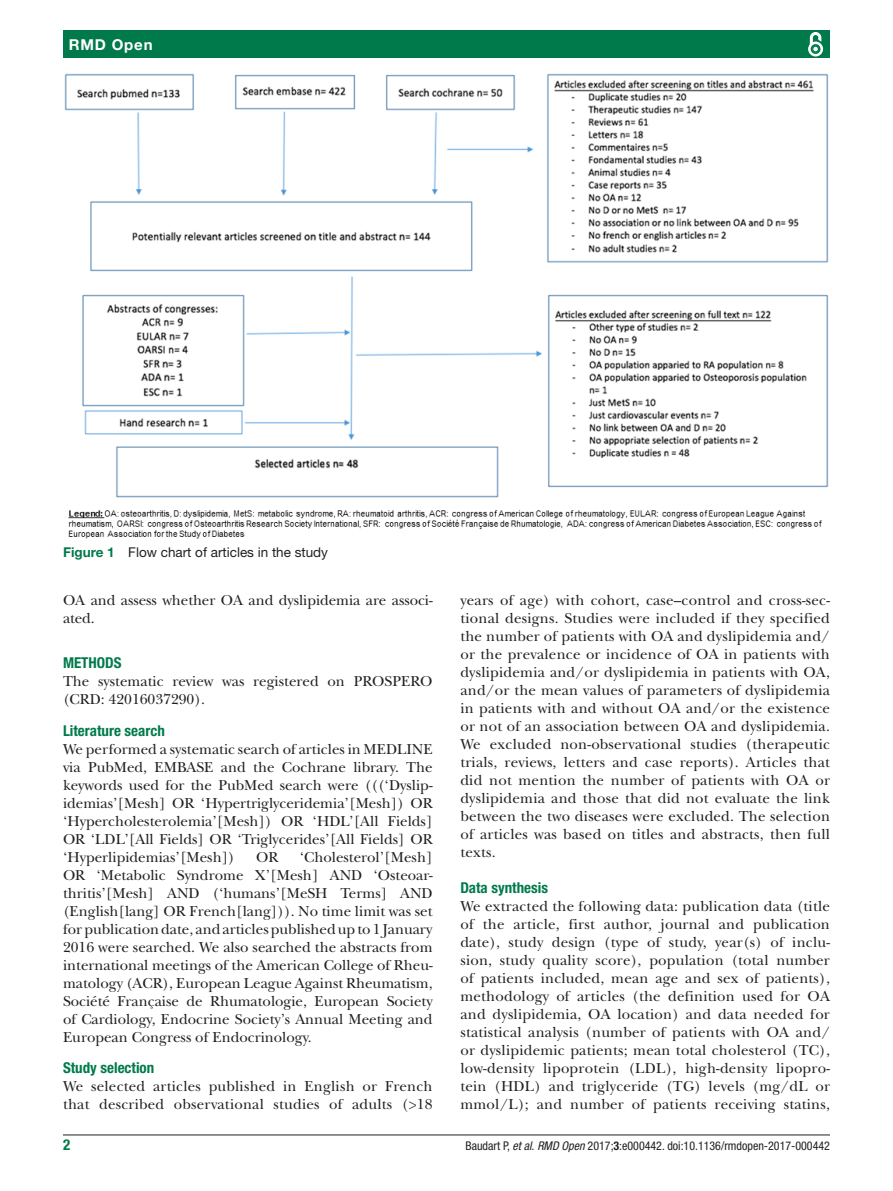
<style>
.page{position:relative;width:893px;height:1191px;background:#fff}
.page>*{position:absolute;margin:0;border:0;box-sizing:border-box;transform-origin:0 0}
.t1{font:15px/18px "New Baskerville";color:#231f20;text-align:justify}
.t2{font:700 condensed 15px "Helvetica Neue LT Std";color:#007a4b}
.t3{font:700 15px "Helvetica Neue LT Std";letter-spacing:.055em;color:#fff}
.t4{font:13.5px "Helvetica Neue LT Std";color:#231f20}
.t5{font:condensed 12px "Helvetica Neue LT Std";color:#231f20}
.s1{font-weight:700;color:#007a4b}
.s2{font-style:italic}
.s3{font-weight:700}
</style>
<div class="page">
<hr style="left:63px;top:1134px;width:767px;height:1px;background:#231f20">
<div style="left:63px;top:31px;width:767px;height:27px;background:#007a4b"></div>
<svg style="left:808px;top:32px;width:16px;height:25px"></svg>
<div style="left:812px;top:45px;width:7px;height:8px;border:1px solid #007a4b;border-radius:50%"></div>
<img style="left:64px;top:73px;width:765px;height:466px">
<p class="t3" style="left:69px;top:35px;width:85px">RMD Open</p>
<p class="t4" style="left:63px;top:544px;width:267px"><span class="s1">Figure 1</span> Flow chart of articles in the study</p>
<p class="t1" style="left:63px;top:591px;width:371px">OA and assess whether OA and dyslipidemia are associ&shy;ated.</p>
<p class="t2" style="left:63px;top:654px;width:60px">Methods</p>
<p class="t1" style="left:63px;top:672px;width:371px">The systematic review was registered on PROSPERO (CRD: 42016037290).</p>
<p class="t2" style="left:63px;top:721px;width:103px">Literature search</p>
<p class="t1" style="left:63px;top:740px;width:371px">We performed a systematic search of articles in MEDLINE via PubMed, EMBASE and the Cochrane library. The keywords used for the PubMed search were (((‘Dyslip&shy;idemias’[Mesh] OR ‘Hypertriglyceridemia’[Mesh]) OR ‘Hypercholesterolemia’[Mesh]) OR ‘HDL’[All Fields] OR ‘LDL’[All Fields] OR ‘Triglycerides’[All Fields] OR ‘Hyperlipidemias’[Mesh])</p>
<p class="t1" style="left:63px;top:848px;width:371px;text-indent:237px">‘Cholesterol’[Mesh] OR ‘Metabolic Syndrome X’[Mesh] AND ‘Osteoar&shy;thritis’[Mesh] AND (‘humans’[MeSH Terms] AND (English[lang] OR French[lang])). No time limit was set for publication date, and articles published up to 1 January 2016 were searched. We also searched the abstracts from international meetings of the American College of Rheu&shy;matology (ACR), European League Against Rheumatism, Société Française de Rhumatologie, European Society of Cardiology, Endocrine Society’s Annual Meeting and European Congress of Endocrinology.</p>
<p class="t2" style="left:63px;top:1059px;width:93px">Study selection</p>
<p class="t1" style="left:63px;top:1077px;width:371px">We selected articles published in English or French that described observational studies of adults (&gt;18</p>
<p class="t1" style="left:256px;top:848px;width:24px">OR</p>
<p class="t1" style="left:460px;top:591px;width:371px">years of age) with cohort, case–control and cross-sec&shy;tional designs. Studies were included if they specified the number of patients with OA and dyslipidemia and/ or the prevalence or incidence of OA in patients with dyslipidemia and/or dyslipidemia in patients with OA, and/or the mean values of parameters of dyslipidemia in patients with and without OA and/or the existence or not of an association between OA and dyslipidemia.<br>We excluded non-observational studies (therapeutic trials, reviews, letters and case reports). Articles that did not mention the number of patients with OA or dyslipidemia and those that did not evaluate the link between the two diseases were excluded. The selection of articles was based on titles and abstracts, then full texts.</p>
<p class="t2" style="left:460px;top:879px;width:89px">Data synthesis</p>
<p class="t1" style="left:460px;top:897px;width:371px">We extracted the following data: publication data (title of the article, first author, journal and publication date), study design (type of study, year(s) of inclu&shy;sion, study quality score), population (total number of patients included, mean age and sex of patients), methodology of articles (the definition used for OA and dyslipidemia, OA location) and data needed for statistical analysis (number of patients with OA and/ or dyslipidemic patients; mean total cholesterol (TC), low-density lipoprotein (LDL), high-density lipopro&shy;tein (HDL) and triglyceride (TG) levels (mg/dL or mmol/L); and number of patients receiving statins,</p>
<p class="t2" style="left:63px;top:1135px;width:9px">2</p>
<p class="t5" style="left:465px;top:1138px;width:366px">Baudart P, <span class="s2">et al</span>. <span class="s2">RMD Open</span> 2017;<span class="s3">3</span>:e000442. doi:10.1136/rmdopen-2017-000442</p>
</div>
